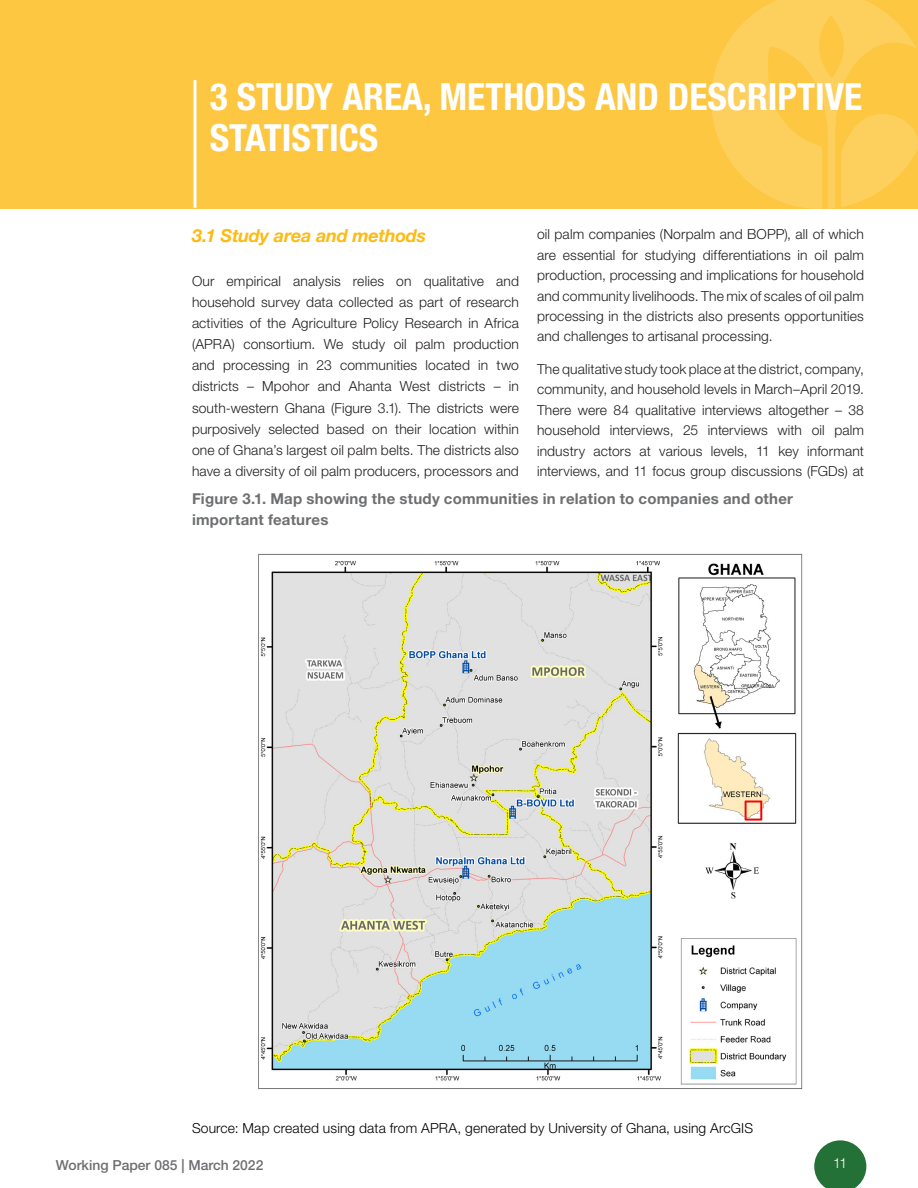
<style>
.page{position:relative;width:918px;height:1188px;background:#fff}
.page>*{position:absolute;margin:0;border:0;box-sizing:border-box;transform-origin:0 0}
.t1{font:700 condensed 37.5px/40.5px "Helvetica Neue LT Std";color:#fff}
.t2{font:italic 700 18px "Helvetica Neue LT Std";letter-spacing:-.015em;color:#fdba12}
.t3{font:700 15px/21px "Helvetica Neue LT Std";letter-spacing:.015em;color:#6e6f71}
.t4{font:300 13.8px/20.4px "Helvetica Neue LT Std";letter-spacing:.01em;color:#221e1f;text-align:justify}
.t5{font:300 13.8px "Helvetica Neue LT Std";letter-spacing:.01em;color:#000}
.t6{font:500 13.8px "Helvetica Neue LT Std";color:#6d6e71}
.t7{font:300 13.8px "Helvetica Neue LT Std";color:#fff}
</style>
<div class="page">
<svg style="left:814px;top:1140px;width:52px;height:48px"></svg>
<div style="left:0;top:0;width:918px;height:209px;background:#fdc741"></div>
<svg style="left:711px;top:0;width:207px;height:209px"></svg>
<hr style="left:194px;top:80px;width:2px;height:128px;background:#fff">
<img style="left:258px;top:553px;width:544px;height:536px">
<h1 class="t1" style="left:210px;top:76px;width:654px">3 STUDY AREA, METHODS AND DESCRIPTIVE<br>STATISTICS</h1>
<h2 class="t2" style="left:192px;top:225px;width:236px">3.1 Study area and methods</h2>
<p class="t4" style="left:192px;top:271px;width:329px;line-height:21px">Our empirical analysis relies on qualitative and household survey data collected as part of research activities of the Agriculture Policy Research in Africa (APRA) consortium. We study oil palm production and processing in 23 communities located in two districts – Mpohor and Ahanta West districts – in south-western Ghana (Figure 3.1). The districts were purposively selected based on their location within one of Ghana’s largest oil palm belts. The districts also have a diversity of oil palm producers, processors and</p>
<p class="t4" style="left:537px;top:224px;width:329px">oil palm companies (Norpalm and BOPP), all of which are essential for studying differentiations in oil palm production, processing and implications for household and community livelihoods. The mix of scales of oil palm processing in the districts also presents opportunities and challenges to artisanal processing.</p>
<p class="t4" style="left:537px;top:358px;width:329px">The qualitative study took place at the district, company, community, and household levels in March–April 2019.<br>There were 84 qualitative interviews altogether – 38 household interviews, 25 interviews with oil palm industry actors at various levels, 11 key informant interviews, and 11 focus group discussions (FGDs) at</p>
<p class="t3" style="left:192px;top:488px;width:603px">Figure 3.1. Map showing the study communities in relation to companies and other important features</p>
<p class="t5" style="left:192px;top:1120px;width:563px">Source: Map created using data from APRA, generated by University of Ghana, using ArcGIS</p>
<p class="t6" style="left:56px;top:1156px;width:209px">Working Paper 085 | March 2022</p>
<p class="t7" style="left:833px;top:1155px;width:16px">11</p>
</div>
